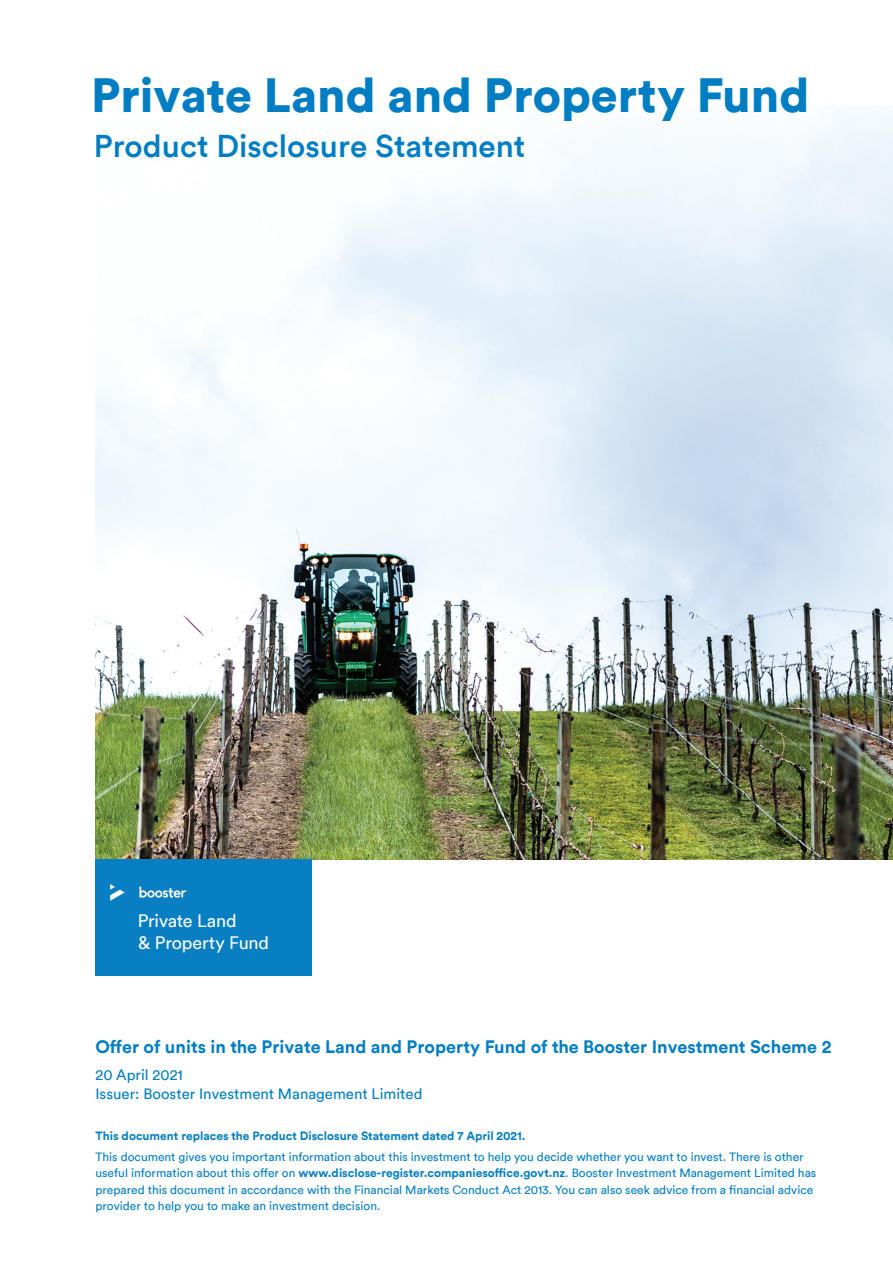
<style>
.page{position:relative;width:893px;height:1263px;background:#fff}
.page>*{position:absolute;margin:0;border:0;box-sizing:border-box;transform-origin:0 0}
.t1{font:900 48px "Circular TT";color:#007dc3}
.t2{font:500 31.5px "Circular TT";color:#007dc3}
.t3{font:700 18px "Circular TT";color:#007dc3}
.t4{font:18px/21.6px "Circular TT";letter-spacing:-.01em;color:#fff}
.t5{font:15px "Circular TT";color:#007dc3}
.t6{font:12px/16.5px "Circular TT";color:#007dc3}
.t7{font:700 12px "Circular TT";color:#007dc3}
.s1{font-weight:700}
</style>
<div class="page">
<img style="left:95px;top:114px;width:798px;height:746px">
<div style="left:95px;top:860px;width:217px;height:116px;background:#097fc3"></div>
<svg style="left:110px;top:884px;width:15px;height:17px"></svg>
<svg style="left:139px;top:887px;width:49px;height:11px"></svg>
<p class="t1" style="left:91px;top:63px;width:720px">Private Land and Property Fund</p>
<p class="t2" style="left:94px;top:126px;width:433px">Product Disclosure Statement</p>
<p class="t4" style="left:138px;top:910px;width:133px">Private Land<br>&amp; Property Fund</p>
<p class="t3" style="left:95px;top:1034px;width:737px">Offer of units in the Private Land and Property Fund of the Booster Investment Scheme 2</p>
<p class="t5" style="left:95px;top:1065px;width:89px">20 April 2021</p>
<p class="t5" style="left:95px;top:1085px;width:329px">Issuer: Booster Investment Management Limited</p>
<p class="t7" style="left:95px;top:1128px;width:432px">This document replaces the Product Disclosure Statement dated 7 April 2021.</p>
<p class="t6" style="left:95px;top:1148px;width:722px">This document gives you important information about this investment to help you decide whether you want to invest. There is other useful information about this offer on <span class="s1">www.disclose-register.companiesoffice.govt.nz</span>. Booster Investment Management Limited has prepared this document in accordance with the Financial Markets Conduct Act 2013. You can also seek advice from a financial advice provider to help you to make an investment decision.</p>
</div>
